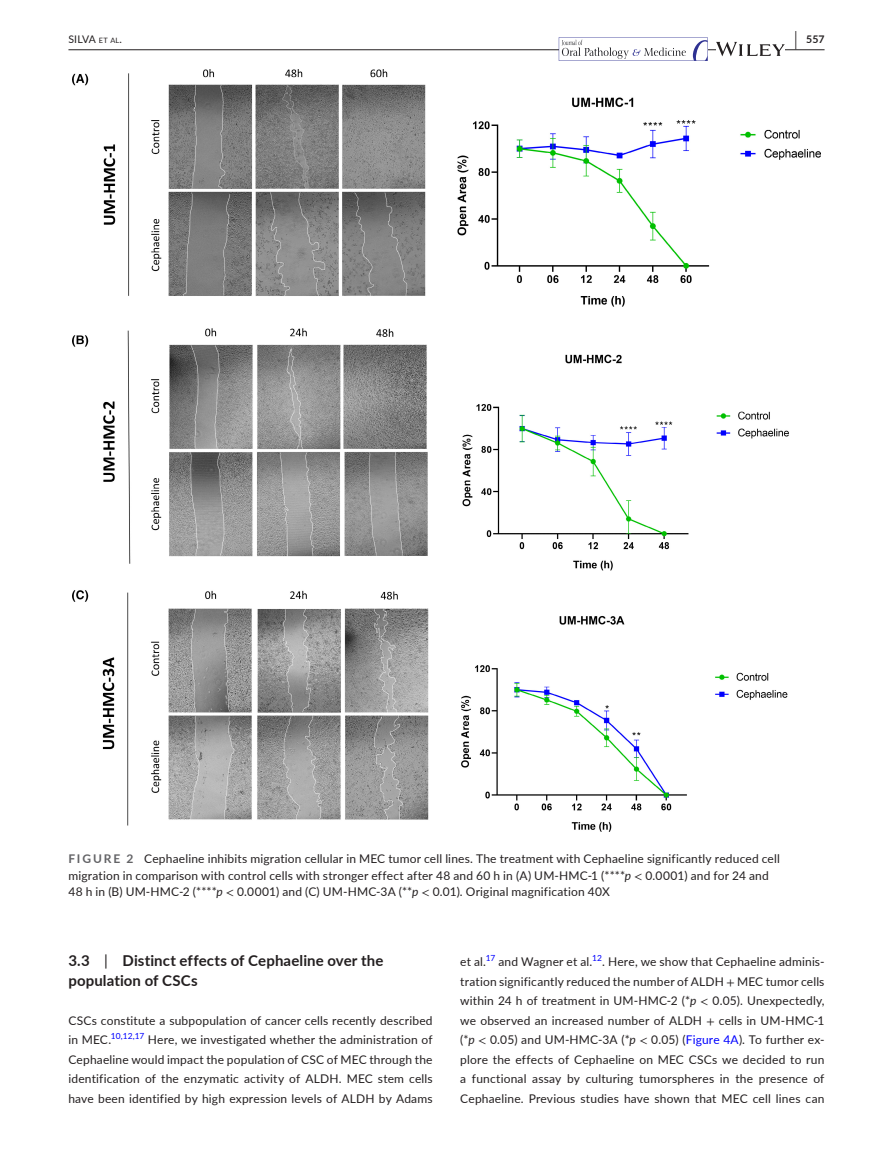
<style>
.page{position:relative;width:893px;height:1174px;background:#fff}
.page>*{position:absolute;margin:0;border:0;box-sizing:border-box;transform-origin:0 0}
.t1{font:700 15px/19.5px "Lato";letter-spacing:.01em;color:#231f20}
.t2{font:12px/19.5px "Lato";letter-spacing:.015em;color:#231f20;text-align:justify}
.t3{font:10.5px "Lato";letter-spacing:-.01em;color:#231f20}
.t4{font:700 10.5px "Lato";color:#231f20}
.t5{font:8.4px "Lato";color:#00f}
.s1{font-size:7.35px}
.s2{font-size:19.5px}
.s3{font-weight:700;color:#636366}
.s4{font-style:italic}
.s5{font-family:"STIX"}
.s6{font-weight:400}
.s7{color:#00f}
</style>
<div class="page">
<hr style="left:68px;top:49px;width:756px;height:1px;background:#231f20">
<svg style="left:559px;top:37px;width:149px;height:24px"></svg>
<svg style="left:716px;top:42px;width:69px;height:14px"></svg>
<img style="left:72px;top:69px;width:749px;height:762px">
<p class="t3" style="left:68px;top:31px;width:55px">SILVA <span class="s1">et al</span>.</p>
<p class="t4" style="left:795px;top:31px;width:31px"><span class="s2">|</span> 557</p>
<p class="t2" style="left:68px;top:850px;width:713px;line-height:16.5px;text-align:left"><span class="s3">FIGURE 2</span> Cephaeline inhibits migration cellular in MEC tumor cell lines. The treatment with Cephaeline significantly reduced cell migration in comparison with control cells with stronger effect after 48 and 60 h in (A) UM-HMC-1 (****<span class="s4">p</span> <span class="s5">&lt;</span> 0.0001) and for 24 and<br>48 h in (B) UM-HMC-2 (****<span class="s4">p</span> <span class="s5">&lt;</span> 0.0001) and (C) UM-HMC-3A (**<span class="s4">p</span> <span class="s5">&lt;</span> 0.01). Original magnification 40X</p>
<p class="t1" style="left:68px;top:950px;width:316px">3.3 <span class="s6">|</span> Distinct effects of Cephaeline over the population of CSCs</p>
<p class="t2" style="left:68px;top:1010px;width:366px">CSCs constitute a subpopulation of cancer cells recently described in MEC.<sup>10,12,17</sup> Here, we investigated whether the administration of Cephaeline would impact the population of CSC of MEC through the identification of the enzymatic activity of ALDH. MEC stem cells have been identified by high expression levels of ALDH by Adams</p>
<p class="t2" style="left:460px;top:951px;width:134px">et al.<sup>17</sup> and Wagner et al.</p>
<p class="t5" style="left:592px;top:952px;width:11px">12</p>
<p class="t2" style="left:460px;top:951px;width:366px;text-indent:142px">. Here, we show that Cephaeline adminis&shy;tration significantly reduced the number of ALDH <span class="s5">+</span> MEC tumor cells within 24 h of treatment in UM-HMC-2 (*<span class="s4">p</span> <span class="s5">&lt;</span> 0.05). Unexpectedly, we observed an increased number of ALDH <span class="s5">+</span> cells in UM-HMC-1 (*<span class="s4">p</span> <span class="s5">&lt;</span> 0.05) and UM-HMC-3A (*<span class="s4">p</span> <span class="s5">&lt;</span> 0.05) (<span class="s7">Figure 4A</span>). To further ex&shy;plore the effects of Cephaeline on MEC CSCs we decided to run a functional assay by culturing tumorspheres in the presence of Cephaeline. Previous studies have shown that MEC cell lines can</p>
</div>
